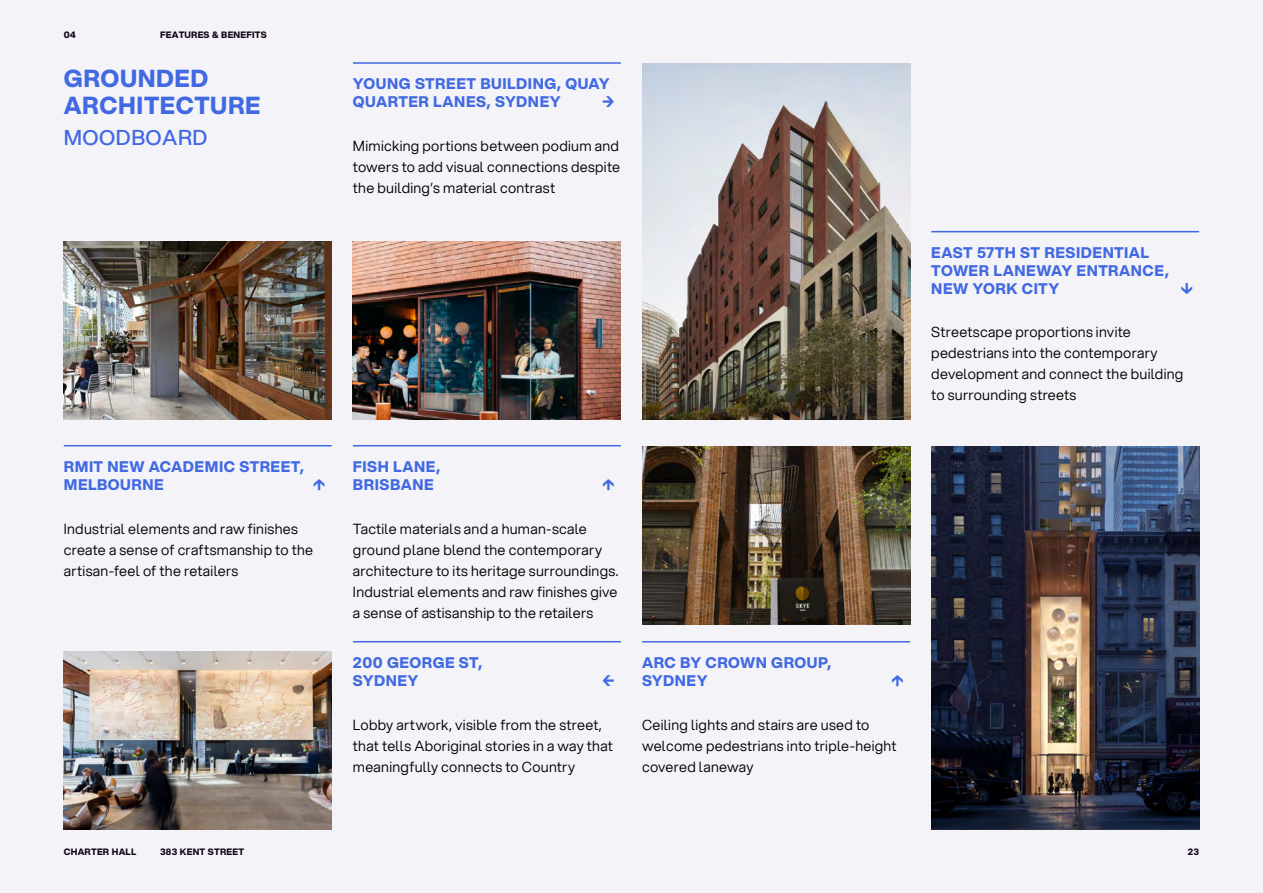
<style>
.page{position:relative;width:1263px;height:893px;background:#f4f3f8}
.page>*{position:absolute;margin:0;border:0;box-sizing:border-box;transform-origin:0 0}
.t1{font:24px/27px "Aspekta 750";letter-spacing:.025em;color:#4169e2}
.t2{font:21px "Aspekta 500";letter-spacing:.025em;color:#4169e2}
.t3{font:15px/18px "Aspekta 750";letter-spacing:.035em;color:#4169e2}
.t4{font:14.25px/21px "Aspekta 350";letter-spacing:.02em;color:#000}
.t5{font:9px "Aspekta 750";letter-spacing:.025em;color:#110316}
</style>
<div class="page">
<hr style="left:64px;top:445px;width:268px;height:1px;background:#4169e2">
<hr style="left:353px;top:445px;width:268px;height:1px;background:#4169e2">
<hr style="left:353px;top:62px;width:268px;height:2px;background:#4169e2">
<hr style="left:642px;top:641px;width:268px;height:1px;background:#4169e2">
<hr style="left:931px;top:231px;width:268px;height:1px;background:#4169e2">
<img style="left:64px;top:241px;width:268px;height:178px">
<img style="left:353px;top:241px;width:268px;height:178px">
<img style="left:642px;top:64px;width:268px;height:355px">
<img style="left:931px;top:446px;width:268px;height:383px">
<img style="left:642px;top:446px;width:268px;height:178px">
<hr style="left:353px;top:641px;width:268px;height:1px;background:#4169e2">
<img style="left:64px;top:651px;width:268px;height:178px">
<p class="t5" style="left:64px;top:30px;width:14px">04</p>
<p class="t5" style="left:160px;top:30px;width:108px">FEATURES &amp; BENEFITS</p>
<h1 class="t1" style="left:64px;top:65px;width:198px">GROUNDED<br>ARCHITECTURE</h1>
<h2 class="t2" style="left:64px;top:126px;width:145px">MOODBOARD</h2>
<p class="t3" style="left:353px;top:75px;width:258px">YOUNG STREET BUILDING, QUAY<br>QUARTER LANES, SYDNEY</p>
<p class="t3" style="left:601px;top:93px;width:16px">→</p>
<p class="t4" style="left:353px;top:135px;width:269px;text-align:justify">Mimicking portions between podium and towers to add visual connections despite the building’s material contrast</p>
<p class="t3" style="left:64px;top:458px;width:242px">RMIT NEW ACADEMIC STREET,<br>MELBOURNE</p>
<p class="t3" style="left:312px;top:476px;width:16px">↑</p>
<p class="t4" style="left:64px;top:518px;width:251px">Industrial elements and raw finishes create a sense of craftsmanship to the artisan-feel of the retailers</p>
<p class="t3" style="left:353px;top:458px;width:89px">FISH LANE,<br>BRISBANE</p>
<p class="t3" style="left:601px;top:476px;width:16px">↑</p>
<p class="t4" style="left:353px;top:518px;width:267px">Tactile materials and a human-scale ground plane blend the contemporary architecture to its heritage surroundings.<br>Industrial elements and raw finishes give a sense of astisanship to the retailers</p>
<p class="t3" style="left:353px;top:654px;width:131px">200 GEORGE ST,<br>SYDNEY</p>
<p class="t3" style="left:601px;top:672px;width:16px">←</p>
<p class="t4" style="left:353px;top:714px;width:262px">Lobby artwork, visible from the street, that tells Aboriginal stories in a way that meaningfully connects to Country</p>
<p class="t3" style="left:642px;top:654px;width:191px">ARC BY CROWN GROUP,<br>SYDNEY</p>
<p class="t3" style="left:890px;top:672px;width:16px">↑</p>
<p class="t4" style="left:642px;top:714px;width:256px">Ceiling lights and stairs are used to welcome pedestrians into triple-height covered laneway</p>
<p class="t3" style="left:931px;top:244px;width:239px">EAST 57TH ST RESIDENTIAL<br>TOWER LANEWAY ENTRANCE,<br>NEW YORK CITY</p>
<p class="t3" style="left:1180px;top:280px;width:16px">↓</p>
<p class="t4" style="left:931px;top:322px;width:254px">Streetscape proportions invite pedestrians into the contemporary development and connect the building to surrounding streets</p>
<p class="t5" style="left:64px;top:846px;width:74px">CHARTER HALL</p>
<p class="t5" style="left:160px;top:846px;width:85px">383 KENT STREET</p>
<p class="t5" style="left:1188px;top:846px;width:13px">23</p>
</div>
